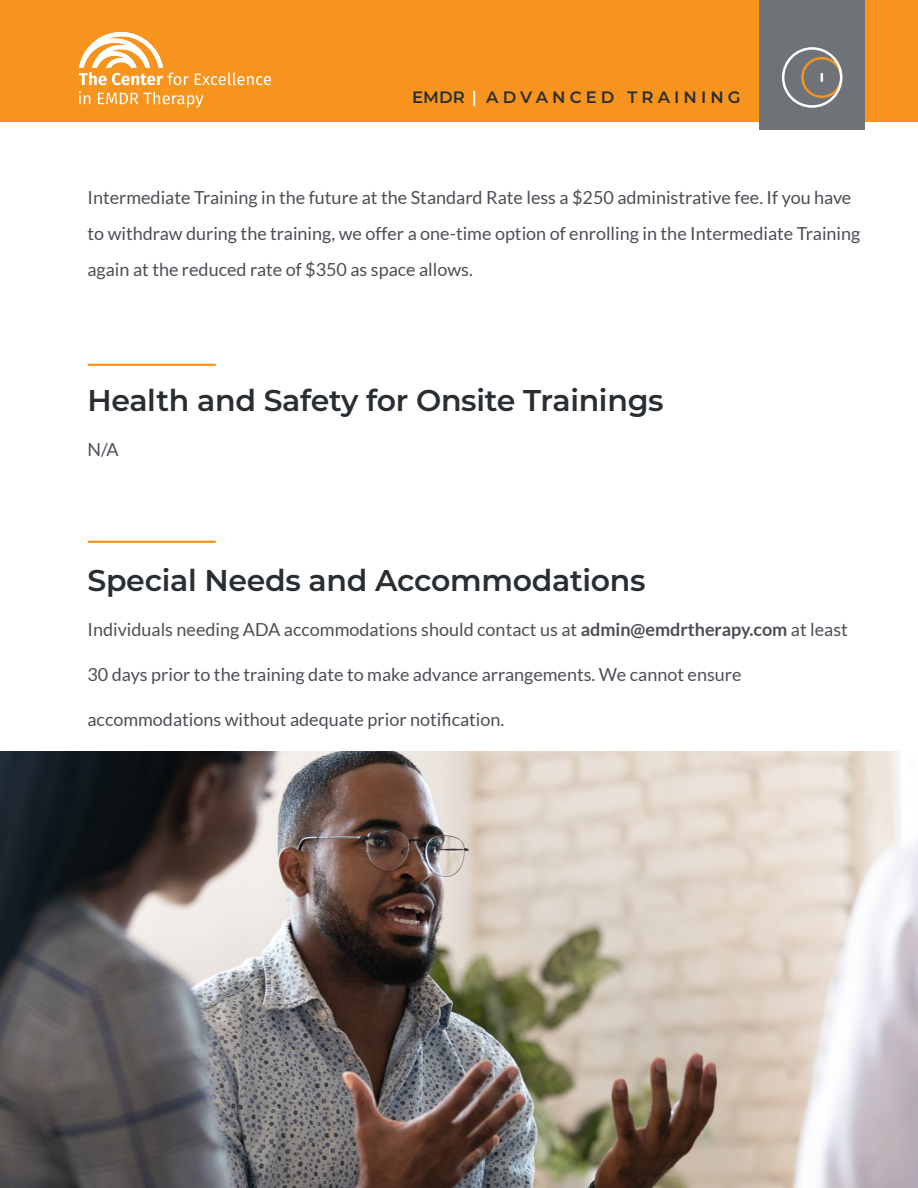
<style>
.page{position:relative;width:918px;height:1188px;background:#fff}
.page>*{position:absolute;margin:0;border:0;box-sizing:border-box;transform-origin:0 0}
.t1{font:600 30px "Montserrat";letter-spacing:-.01em;color:#292e33}
.t2{font:18px/36px "Lato";color:#4b4f55}
.t3{font:600 16.5px "Montserrat";letter-spacing:.25em;color:#292e33}
.s1{color:#fff}
.s2{font-weight:700}
</style>
<div class="page">
<hr style="left:89px;top:364px;width:126px;height:2px;background:#f7941e">
<hr style="left:89px;top:541px;width:126px;height:2px;background:#f7941e">
<img style="left:0;top:752px;width:918px;height:436px">
<div style="left:0;top:0;width:918px;height:122px;background:#f7941e"></div>
<div style="left:759px;top:0;width:106px;height:130px;background:#6f7277"></div>
<svg style="left:79px;top:32px;width:110px;height:53px"></svg>
<svg style="left:195px;top:73px;width:76px;height:12px"></svg>
<svg style="left:79px;top:91px;width:11px;height:13px"></svg>
<svg style="left:98px;top:93px;width:40px;height:11px"></svg>
<svg style="left:144px;top:92px;width:59px;height:16px"></svg>
<div style="left:801px;top:57px;width:41px;height:41px;border:3px solid #f39323;border-radius:50%"></div>
<div style="left:782px;top:47px;width:61px;height:61px;border:3px solid #fff;border-radius:50%"></div>
<svg style="left:821px;top:74px;width:2px;height:7px"></svg>
<p class="t3" style="left:412px;top:86px;width:330px">EMDR <span class="s1">|</span> ADVANCED TRAINING</p>
<p class="t2" style="left:87px;top:179px;width:774px">Intermediate Training in the future at the Standard Rate less a $250 administrative fee. If you have to withdraw during the training, we offer a one-time option of enrolling in the Intermediate Training again at the reduced rate of $350 as space allows.</p>
<p class="t1" style="left:87px;top:379px;width:578px">Health and Safety for Onsite Trainings</p>
<p class="t2" style="left:87px;top:431px;width:33px">N/A</p>
<p class="t1" style="left:87px;top:559px;width:560px">Special Needs and Accommodations</p>
<p class="t2" style="left:87px;top:611px;width:762px">Individuals needing ADA accommodations should contact us at <span class="s2">admin@emdrtherapy.com</span> at least</p>
<p class="t2" style="left:87px;top:656px;width:656px">30 days prior to the training date to make advance arrangements. We cannot ensure</p>
<p class="t2" style="left:87px;top:701px;width:418px">accommodations without adequate prior notification.</p>
</div>
